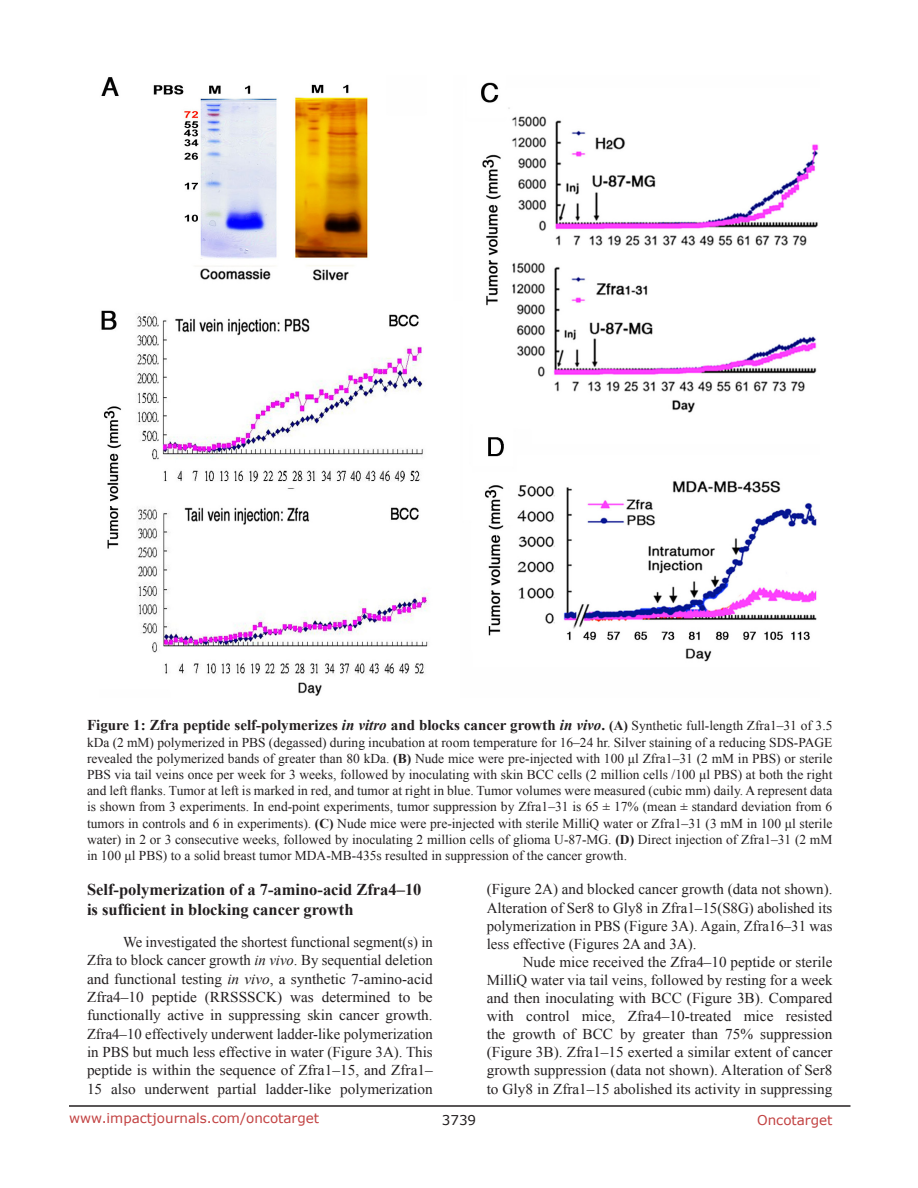
<style>
.page{position:relative;width:918px;height:1188px;background:#fff}
.page>*{position:absolute;margin:0;border:0;box-sizing:border-box;transform-origin:0 0}
.SubHeading{font:700 16.5px/20.1px "Times New Roman";color:#231f20}
.BodyText{font:15px/18.1px "Times New Roman";color:#231f20;text-align:justify}
.FigureText{font:700 15px "Times New Roman";color:#231f20}
.FigureText-2{font:13.5px/16.2px "Times New Roman";color:#231f20;text-align:justify}
.t1{font:13.5px "Verdana";color:#c24141}
.t2{font:13.5px "Verdana";color:#231f20}
.s1{font-style:italic}
.s2{font-size:13.5px}
.s3{font-weight:400;font-size:13.5px}
.s4{font-weight:700}
</style>
<div class="page">
<hr style="left:69px;top:1105px;width:781px;height:2px;background:#231f20">
<img style="left:101px;top:77px;width:718px;height:619px">
<p class="FigureText" style="left:87px;top:715px;width:747px">Figure 1: Zfra peptide self-polymerizes <span class="s1">in vitro</span> and blocks cancer growth <span class="s1">in vivo</span>. <span class="s2">(A)</span> <span class="s3">Synthetic full-length Zfra1–31 of 3.5</span></p>
<p class="FigureText-2" style="left:87px;top:734px;width:747px">kDa (2 mM) polymerized in PBS (degassed) during incubation at room temperature for 16–24 hr. Silver staining of a reducing SDS-PAGE revealed the polymerized bands of greater than 80 kDa. <span class="s4">(B)</span> Nude mice were pre-injected with 100 μl Zfra1–31 (2 mM in PBS) or sterile PBS via tail veins once per week for 3 weeks, followed by inoculating with skin BCC cells (2 million cells /100 μl PBS) at both the right and left flanks. Tumor at left is marked in red, and tumor at right in blue. Tumor volumes were measured (cubic mm) daily. A represent data is shown from 3 experiments. In end-point experiments, tumor suppression by Zfra1–31 is 65 ± 17% (mean ± standard deviation from 6 tumors in controls and 6 in experiments). <span class="s4">(C)</span> Nude mice were pre-injected with sterile MilliQ water or Zfra1–31 (3 mM in 100 μl sterile water) in 2 or 3 consecutive weeks, followed by inoculating 2 million cells of glioma U-87-MG. <span class="s4">(D)</span> Direct injection of Zfra1–31 (2 mM in 100 μl PBS) to a solid breast tumor MDA-MB-435s resulted in suppression of the cancer growth.</p>
<p class="SubHeading" style="left:87px;top:879px;width:336px">Self-polymerization of a 7-amino-acid Zfra4–10 is sufficient in blocking cancer growth</p>
<p class="BodyText" style="left:87px;top:933px;width:347px;text-indent:36px">We investigated the shortest functional segment(s) in Zfra to block cancer growth <span class="s1">in vivo</span>. By sequential deletion and functional testing <span class="s1">in vivo</span>, a synthetic 7-amino-acid Zfra4–10 peptide (RRSSSCK) was determined to be functionally active in suppressing skin cancer growth.<br>Zfra4–10 effectively underwent ladder-like polymerization in PBS but much less effective in water (Figure 3A). This peptide is within the sequence of Zfra1–15, and Zfra1– 15 also underwent partial ladder-like polymerization</p>
<p class="BodyText" style="left:487px;top:880px;width:347px">(Figure 2A) and blocked cancer growth (data not shown).<br>Alteration of Ser8 to Gly8 in Zfra1–15(S8G) abolished its polymerization in PBS (Figure 3A). Again, Zfra16–31 was less effective (Figures 2A and 3A).</p>
<p class="BodyText" style="left:487px;top:952px;width:347px;text-indent:36px">Nude mice received the Zfra4–10 peptide or sterile MilliQ water via tail veins, followed by resting for a week and then inoculating with BCC (Figure 3B). Compared with control mice, Zfra4–10-treated mice resisted the growth of BCC by greater than 75% suppression (Figure 3B). Zfra1–15 exerted a similar extent of cancer growth suppression (data not shown). Alteration of Ser8 to Gly8 in Zfra1–15 abolished its activity in suppressing</p>
<p class="t1" style="left:69px;top:1109px;width:252px">www.impactjournals.com/oncotarget</p>
<p class="t2" style="left:442px;top:1111px;width:36px">3739</p>
<p class="t1" style="left:757px;top:1111px;width:77px">Oncotarget</p>
</div>
